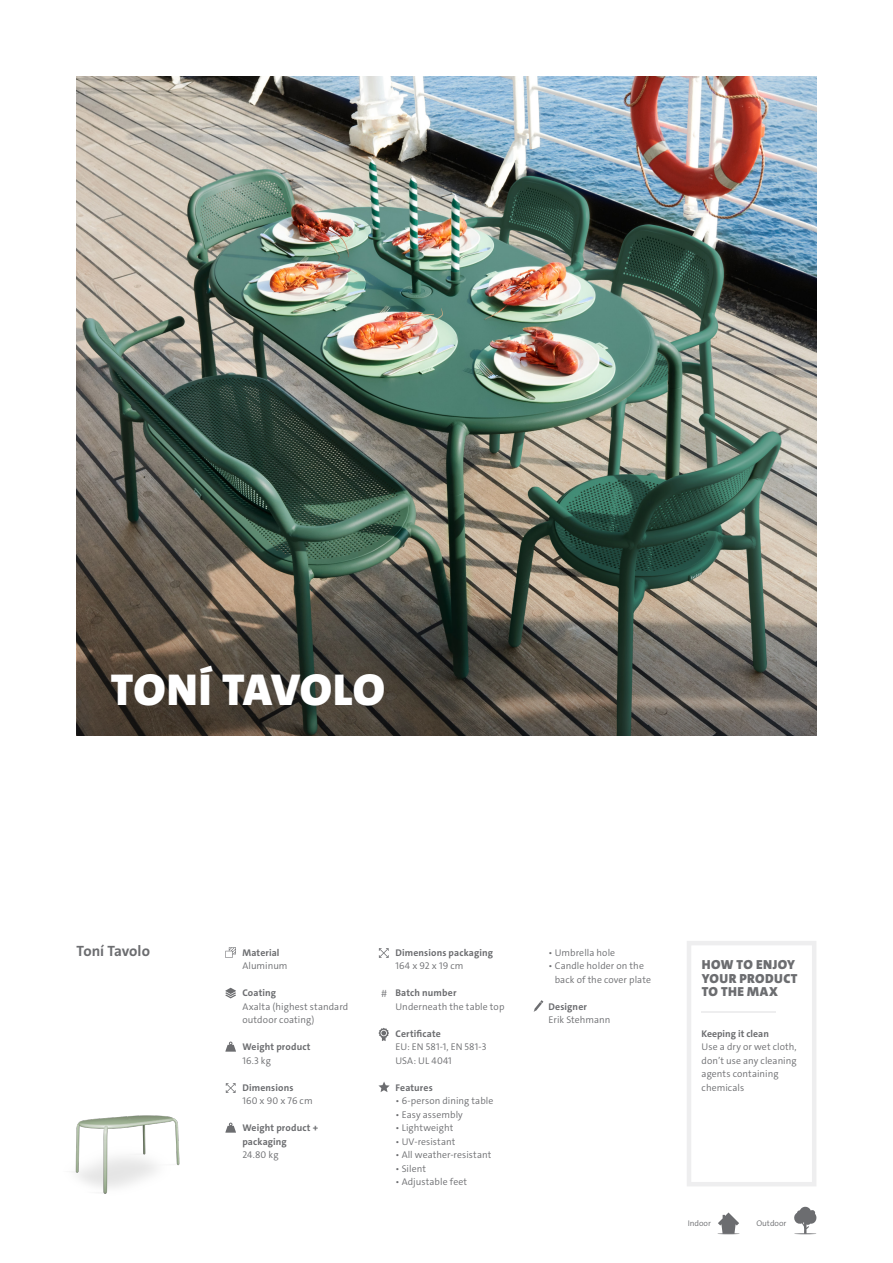
<style>
.page{position:relative;width:893px;height:1263px;background:#fff}
.page>*{position:absolute;margin:0;border:0;box-sizing:border-box;transform-origin:0 0}
.t1{font:900 45px "The Sans C4 s";letter-spacing:.005em;color:#fff}
.t2{font:700 15px "The Sans C4 s";letter-spacing:-.01em;color:#6c6d70}
.t3{font:900 13.2px/13.5px "The Sans C4 s";letter-spacing:.03em;color:#6c6d70}
.t4{font:300 9.75px/13.5px "The Sans C4 s";letter-spacing:.01em;color:#6c6d70}
.t5{font:700 9.75px/13.5px "The Sans C4 s";letter-spacing:.015em;color:#6c6d70}
.t6{font:300 8.25px "The Sans C4 s";color:#6c6d70}
.s1{font-weight:300}
.s2{font-weight:300;font-size:10.5px}
.s3{font-weight:700}
</style>
<div class="page">
<div style="left:687px;top:941px;width:129px;height:245px;background:#fff;border:4px solid #eeeeef"></div>
<img style="left:77px;top:77px;width:739px;height:510px">
<svg style="left:77px;top:587px;width:739px;height:149px;background:#5d574d"></svg>
<svg style="left:225px;top:947px;width:11px;height:11px"></svg>
<svg style="left:225px;top:988px;width:11px;height:10px"></svg>
<svg style="left:225px;top:1041px;width:11px;height:11px"></svg>
<svg style="left:226px;top:1083px;width:10px;height:10px"></svg>
<svg style="left:225px;top:1122px;width:11px;height:11px"></svg>
<svg style="left:379px;top:948px;width:10px;height:10px"></svg>
<svg style="left:378px;top:1028px;width:11px;height:13px"></svg>
<svg style="left:378px;top:1081px;width:12px;height:11px"></svg>
<svg style="left:534px;top:1000px;width:9px;height:12px"></svg>
<svg style="left:717px;top:1212px;width:23px;height:22px"></svg>
<svg style="left:794px;top:1206px;width:23px;height:28px"></svg>
<img style="left:73px;top:1115px;width:107px;height:79px">
<p class="t1" style="left:111px;top:661px;width:276px">TONÍ TAVOLO</p>
<p class="t2" style="left:77px;top:941px;width:75px">Toní Tavolo</p>
<p class="t5" style="left:242px;top:946px;width:39px">Material</p>
<p class="t4" style="left:242px;top:959px;width:47px">Aluminum</p>
<p class="t5" style="left:242px;top:986px;width:35px">Coating</p>
<p class="t4" style="left:242px;top:1000px;width:107px">Axalta (highest standard outdoor coating)</p>
<p class="t5" style="left:242px;top:1040px;width:70px">Weight product</p>
<p class="t4" style="left:242px;top:1054px;width:30px">16.3 kg</p>
<p class="t5" style="left:242px;top:1081px;width:53px">Dimensions</p>
<p class="t4" style="left:242px;top:1094px;width:72px">160 x 90 x 76 cm</p>
<p class="t5" style="left:242px;top:1121px;width:77px">Weight product +</p>
<p class="t5" style="left:242px;top:1135px;width:46px">packaging</p>
<p class="t4" style="left:242px;top:1148px;width:38px">24.80 kg</p>
<p class="t5" style="left:395px;top:946px;width:99px">Dimensions packaging<br><span class="s1">164 x 92 x 19 cm</span></p>
<p class="t5" style="left:381px;top:986px;width:77px"><span class="s2">#</span> Batch number</p>
<p class="t4" style="left:395px;top:1000px;width:110px">Underneath the table top</p>
<p class="t5" style="left:395px;top:1027px;width:47px">Certificate</p>
<p class="t4" style="left:395px;top:1040px;width:93px">EU: EN 581-1, EN 581-3</p>
<p class="t4" style="left:395px;top:1054px;width:58px">USA: UL 4041</p>
<p class="t5" style="left:395px;top:1081px;width:39px">Features</p>
<p class="t4" style="left:395px;top:1094px;width:99px">• 6-person dining table</p>
<p class="t4" style="left:395px;top:1108px;width:69px">• Easy assembly</p>
<p class="t4" style="left:395px;top:1121px;width:59px">• Lightweight</p>
<p class="t4" style="left:395px;top:1135px;width:62px">• UV-resistant</p>
<p class="t4" style="left:395px;top:1148px;width:97px">• All weather-resistant</p>
<p class="t4" style="left:395px;top:1162px;width:32px">• Silent</p>
<p class="t4" style="left:395px;top:1175px;width:73px">• Adjustable feet</p>
<p class="t4" style="left:549px;top:946px;width:68px">• Umbrella hole</p>
<p class="t4" style="left:555px;top:959px;width:98px;text-indent:-6px">• Candle holder on the back of the cover plate</p>
<p class="t4" style="left:549px;top:1000px;width:63px"><span class="s3">Designer<br></span>Erik Stehmann</p>
<p class="t3" style="left:702px;top:958px;width:97px">HOW TO ENJOY<br>YOUR PRODUCT</p>
<p class="t3" style="left:702px;top:985px;width:78px">TO THE MAX</p>
<p class="t4" style="left:702px;top:1027px;width:97px"><span class="s3">Keeping it clean<br></span>Use a dry or wet cloth, don’t use any cleaning agents containing chemicals</p>
<p class="t6" style="left:688px;top:1217px;width:25px">Indoor</p>
<p class="t6" style="left:756px;top:1217px;width:32px">Outdoor</p>
</div>
